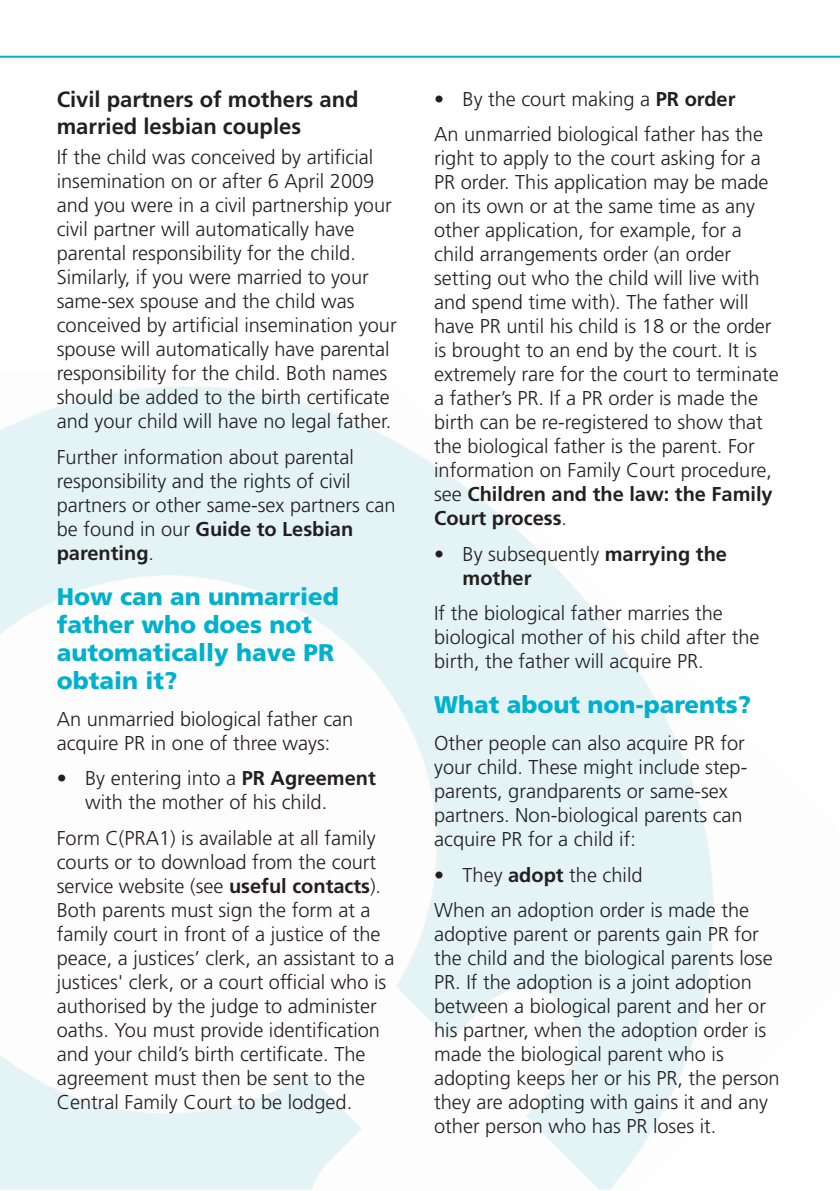
<style>
.page{position:relative;width:840px;height:1191px;background:#fff}
.page>*{position:absolute;margin:0;border:0;box-sizing:border-box;transform-origin:0 0}
.t1{font:900 24px/28px "Frutiger";color:#00b1cd}
.t2{font:700 22px/26.4px "Frutiger";color:#231f20}
.t3{font:300 20px/24px "Frutiger";color:#231f20}
.t4{font:700 20px/24px "Frutiger";color:#231f20}
.s1{font-weight:700}
.s2{font-weight:300}
</style>
<div class="page">
<hr style="left:0;top:56px;width:839px;height:2px;background:#00b1cd">
<p class="t2" style="left:57px;top:88px;width:303px">Civil partners of mothers and married lesbian couples</p>
<p class="t3" style="left:57px;top:147px;width:341px">If the child was conceived by artificial insemination on or after 6 April 2009 and you were in a civil partnership your civil partner will automatically have parental responsibility for the child.<br>Similarly, if you were married to your same-sex spouse and the child was conceived by artificial insemination your spouse will automatically have parental responsibility for the child. Both names should be added to the birth certificate and your child will have no legal father.</p>
<p class="t3" style="left:57px;top:446px;width:340px">Further information about parental responsibility and the rights of civil partners or other same-sex partners can be found in our <span class="s1">Guide to Lesbian parenting</span>.</p>
<p class="t1" style="left:57px;top:584px;width:283px">How can an unmarried father who does not automatically have PR obtain it?</p>
<p class="t3" style="left:57px;top:708px;width:298px">An unmarried biological father can acquire PR in one of three ways:</p>
<p class="t3" style="left:85px;top:768px;width:292px;text-indent:-28px">• By entering into a <span class="s1">PR Agreement </span>with the mother of his child.</p>
<p class="t3" style="left:57px;top:827px;width:339px">Form C(PRA1) is available at all family courts or to download from the court service website (see <span class="s1">useful contacts</span>).<br>Both parents must sign the form at a family court in front of a justice of the peace, a justices’ clerk, an assistant to a justices' clerk, or a court official who is authorised by the judge to administer oaths. You must provide identification and your child’s birth certificate. The agreement must then be sent to the Central Family Court to be lodged.</p>
<p class="t3" style="left:434px;top:83px;width:330px;line-height:35.4px">• By the court making a <span class="s1">PR order<br></span>An unmarried biological father has the</p>
<p class="t3" style="left:434px;top:148px;width:346px">right to apply to the court asking for a PR order. This application may be made on its own or at the same time as any other application, for example, for a child arrangements order (an order setting out who the child will live with and spend time with). The father will have PR until his child is 18 or the order is brought to an end by the court. It is extremely rare for the court to terminate a father’s PR. If a PR order is made the birth can be re-registered to show that the biological father is the parent. For information on Family Court procedure, see <span class="s1">Children and the law: the Family Court process</span>.</p>
<p class="t4" style="left:462px;top:543px;width:266px;text-indent:-28px"><span class="s2">• By subsequently</span> marrying the mother</p>
<p class="t3" style="left:434px;top:602px;width:327px">If the biological father marries the biological mother of his child after the birth, the father will acquire PR.</p>
<p class="t1" style="left:434px;top:692px;width:318px">What about non-parents?</p>
<p class="t3" style="left:434px;top:732px;width:314px">Other people can also acquire PR for your child. These might include step&shy;parents, grandparents or same-sex partners. Non-biological parents can acquire PR for a child if:</p>
<p class="t3" style="left:434px;top:858px;width:316px;line-height:35.4px">• They <span class="s1">adopt</span> the child<br>When an adoption order is made the</p>
<p class="t3" style="left:434px;top:923px;width:347px">adoptive parent or parents gain PR for the child and the biological parents lose PR. If the adoption is a joint adoption between a biological parent and her or his partner, when the adoption order is made the biological parent who is adopting keeps her or his PR, the person they are adopting with gains it and any other person who has PR loses it.</p>
</div>
